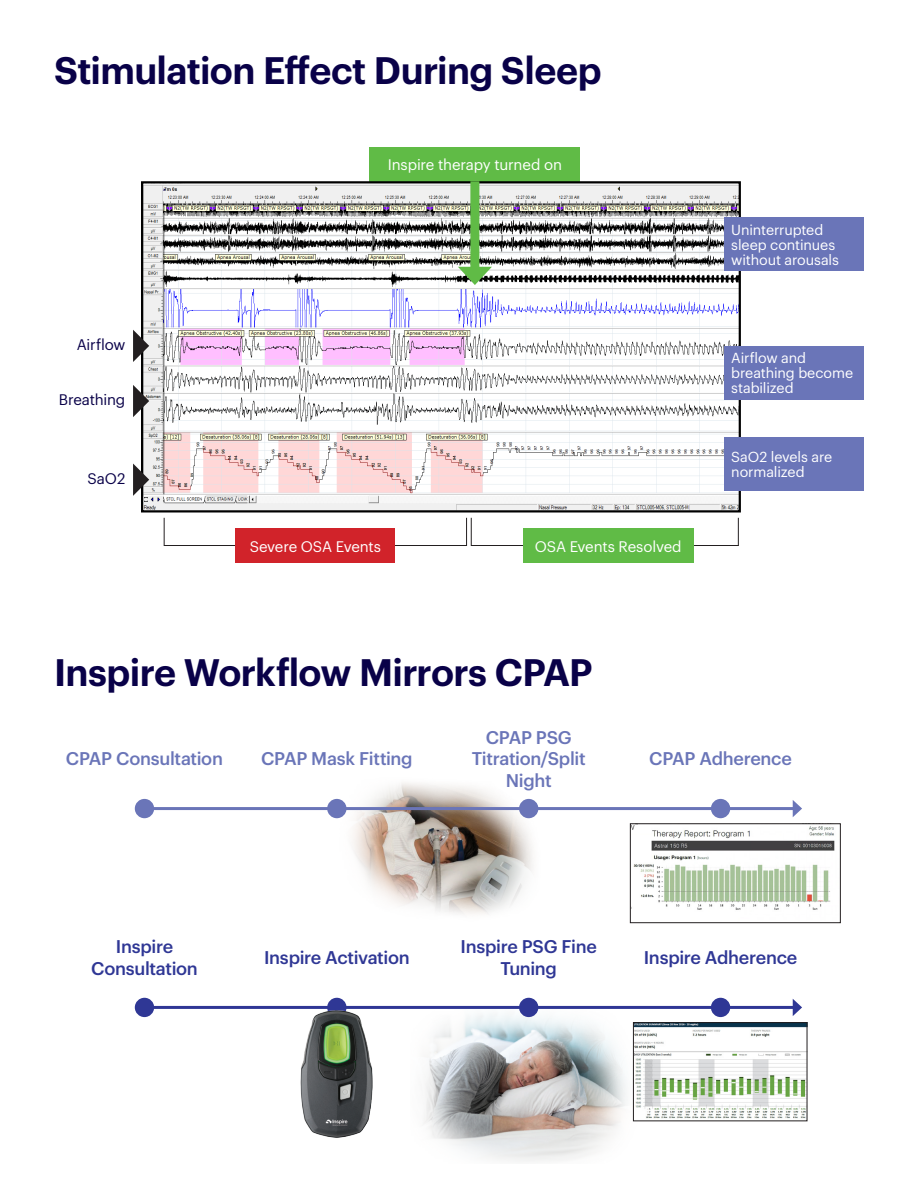
<style>
.page{position:relative;width:918px;height:1188px;background:#fff}
.page>*{position:absolute;margin:0;border:0;box-sizing:border-box;transform-origin:0 0}
.Page_headers{font:600 37.5px "Graphik";letter-spacing:-.015em;color:#090148}
.body{font:500 18px/21.6px "Graphik";letter-spacing:-.02em;color:#2f3795;text-align:center}
.body-2{font:500 18px/21.6px "Graphik";letter-spacing:-.02em;color:#6a75b8;text-align:center}
.body-3{font:15px "Graphik";letter-spacing:-.01em;color:#fff}
.body-4{font:15px "Graphik";letter-spacing:-.01em;color:#090148}
.body-5{font:14.25px/15px "Graphik";letter-spacing:-.01em;color:#fff}
</style>
<div class="page">
<img style="left:331px;top:997px;width:322px;height:165px">
<img style="left:635px;top:1024px;width:170px;height:95px">
<div style="left:633px;top:1022px;width:174px;height:99px;border:1px solid #231f20"></div>
<img style="left:327px;top:783px;width:212px;height:131px">
<div style="left:135px;top:799px;width:19px;height:19px;background:#6a75b8;border-radius:50%"></div>
<div style="left:135px;top:998px;width:19px;height:19px;background:#2f3795;border-radius:50%"></div>
<div style="left:327px;top:799px;width:20px;height:19px;background:#6a75b8;border-radius:50%"></div>
<div style="left:327px;top:998px;width:20px;height:19px;background:#2f3795;border-radius:50%"></div>
<div style="left:519px;top:799px;width:19px;height:19px;background:#6a75b8;border-radius:50%"></div>
<div style="left:519px;top:998px;width:19px;height:19px;background:#2f3795;border-radius:50%"></div>
<div style="left:711px;top:799px;width:19px;height:19px;background:#6a75b8;border-radius:50%"></div>
<div style="left:711px;top:998px;width:19px;height:19px;background:#2f3795;border-radius:50%"></div>
<hr style="left:144px;top:807px;width:651px;height:3px;background:#6a75b8">
<svg style="left:793px;top:800px;width:9px;height:17px"></svg>
<hr style="left:144px;top:1006px;width:651px;height:3px;background:#2f3795">
<svg style="left:793px;top:999px;width:9px;height:17px"></svg>
<img style="left:632px;top:826px;width:203px;height:84px">
<div style="left:630px;top:824px;width:211px;height:99px;border:1px solid #231f20"></div>
<div style="left:370px;top:147px;width:210px;height:34px;background:#60bb46"></div>
<img style="left:144px;top:184px;width:594px;height:325px">
<div style="left:141px;top:181px;width:600px;height:331px;border:2px solid #000"></div>
<div style="left:470px;top:181px;width:9px;height:93px;background:#60bb46"></div>
<svg style="left:458px;top:267px;width:34px;height:18px"></svg>
<div style="left:725px;top:217px;width:139px;height:53px;background:#6a75b8"></div>
<div style="left:725px;top:346px;width:139px;height:53px;background:#6a75b8"></div>
<div style="left:725px;top:437px;width:139px;height:53px;background:#6a75b8"></div>
<svg style="left:133px;top:330px;width:16px;height:32px"></svg>
<svg style="left:133px;top:385px;width:16px;height:32px"></svg>
<svg style="left:133px;top:464px;width:16px;height:32px"></svg>
<div style="left:164px;top:517px;width:303px;height:29px;border:1px solid #231f20"></div>
<div style="left:471px;top:517px;width:268px;height:29px;border:1px solid #231f20"></div>
<div style="left:236px;top:529px;width:159px;height:34px;background:#d1232a"></div>
<div style="left:523px;top:529px;width:170px;height:34px;background:#60bb46"></div>
<img style="left:295px;top:1004px;width:84px;height:140px">
<p class="Page_headers" style="left:54px;top:42px;width:549px">Stimulation Effect During Sleep</p>
<p class="body-4" style="left:77px;top:333px;width:50px">Airflow</p>
<p class="body-4" style="left:59px;top:388px;width:68px">Breathing</p>
<p class="body-4" style="left:88px;top:467px;width:39px">SaO2</p>
<p class="body-3" style="left:388px;top:153px;width:176px">Inspire therapy turned on</p>
<p class="body-3" style="left:250px;top:535px;width:133px">Severe OSA Events</p>
<p class="body-3" style="left:535px;top:535px;width:148px">OSA Events Resolved</p>
<p class="Page_headers" style="left:54px;top:643px;width:540px">Inspire Workflow Mirrors CPAP</p>
<p class="body-5" style="left:731px;top:221px;width:109px">Uninterrupted sleep continues without arousals</p>
<p class="body-5" style="left:731px;top:350px;width:123px">Airflow and breathing become stabilized</p>
<p class="body-5" style="left:731px;top:448px;width:102px">SaO2 levels are normalized</p>
<p class="body-2" style="left:66px;top:746px;width:159px">CPAP Consultation</p>
<p class="body-2" style="left:261px;top:746px;width:153px">CPAP Mask Fitting</p>
<p class="body-2" style="left:472px;top:725px;width:115px">CPAP PSG<br>Titration/Split<br>Night</p>
<p class="body-2" style="left:649px;top:746px;width:144px">CPAP Adherence</p>
<p class="body" style="left:91px;top:934px;width:108px">Inspire<br>Consultation</p>
<p class="body" style="left:264px;top:945px;width:147px">Inspire Activation</p>
<p class="body" style="left:460px;top:934px;width:138px">Inspire PSG Fine<br>Tuning</p>
<p class="body" style="left:644px;top:945px;width:155px">Inspire Adherence</p>
</div>
